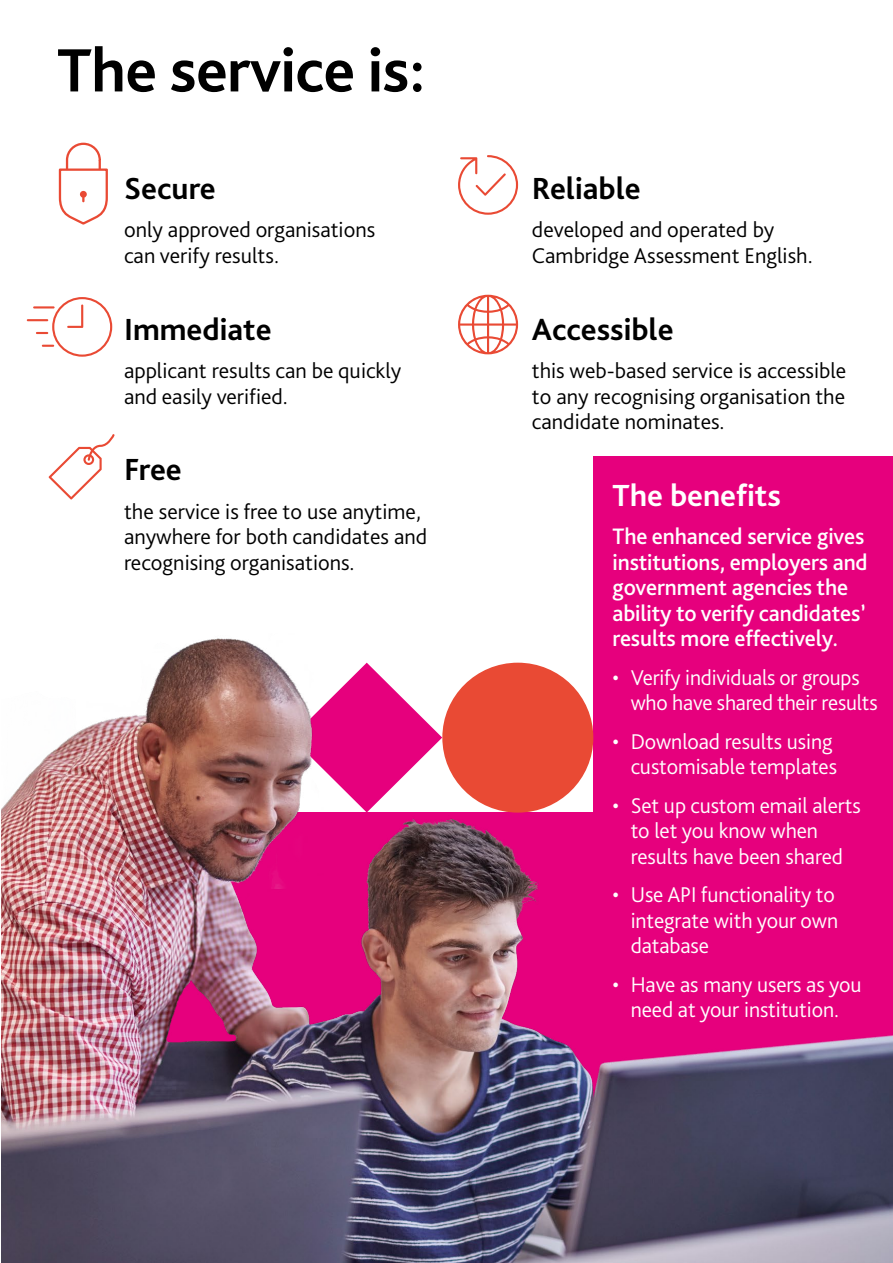
<style>
.page{position:relative;width:893px;height:1263px;background:#fff}
.page>*{position:absolute;margin:0;border:0;box-sizing:border-box;transform-origin:0 0}
.t1{font:700 63.9px "Bliss Pro";letter-spacing:-.01em;color:#000}
.t2{font:700 31.95px "Bliss Pro";color:#000}
.t3{font:700 31.95px "Bliss Pro";color:#fff}
.t4{font:500 23.4px/25.5px "Bliss Pro";letter-spacing:-.005em;color:#fff}
.t5{font:300 22.35px/25.5px "Bliss Pro";color:#000}
.t6{font:300 22.35px/25.5px "Bliss Pro";letter-spacing:-.005em;color:#fff}
</style>
<div class="page">
<div style="left:593px;top:457px;width:300px;height:806px;background:#e6007d"></div>
<img style="left:1px;top:638px;width:892px;height:625px">
<svg style="left:58px;top:142px;width:50px;height:83px"></svg>
<svg style="left:49px;top:434px;width:66px;height:65px"></svg>
<hr style="left:27px;top:319px;width:21px;height:2px;background:#e94a34">
<hr style="left:33px;top:306px;width:22px;height:2px;background:#e94a34">
<svg style="left:36px;top:297px;width:76px;height:60px"></svg>
<svg style="left:458px;top:295px;width:60px;height:59px"></svg>
<svg style="left:458px;top:155px;width:60px;height:60px"></svg>
<h2 class="t1" style="left:57px;top:31px;width:370px">The service is:</h2>
<p class="t2" style="left:124px;top:169px;width:93px">Secure</p>
<p class="t5" style="left:124px;top:217px;width:253px">only approved organisations can verify results.</p>
<p class="t2" style="left:124px;top:309px;width:149px">Immediate</p>
<p class="t5" style="left:124px;top:357px;width:279px">applicant results can be quickly and easily verified.</p>
<p class="t2" style="left:124px;top:450px;width:59px">Free</p>
<p class="t5" style="left:124px;top:498px;width:305px">the service is free to use anytime, anywhere for both candidates and recognising organisations.</p>
<p class="t2" style="left:532px;top:169px;width:110px">Reliable</p>
<p class="t5" style="left:532px;top:217px;width:282px">developed and operated by<br>Cambridge Assessment English.</p>
<p class="t2" style="left:532px;top:309px;width:143px">Accessible</p>
<p class="t5" style="left:532px;top:357px;width:316px;text-align:justify">this web-based service is accessible to any recognising organisation the candidate nominates.</p>
<p class="t3" style="left:612px;top:475px;width:170px">The benefts</p>
<p class="t4" style="left:612px;top:523px;width:257px">The enhanced service gives institutions, employers and government agencies the ability to verify candidates’ results more effectively.</p>
<p class="t6" style="left:631px;top:664px;width:248px;text-indent:-18px">• Verify individuals or groups who have shared their results</p>
<p class="t6" style="left:612px;top:728px;width:226px;text-align:right">• Download results using customisable templates</p>
<p class="t6" style="left:631px;top:792px;width:232px;text-indent:-18px">• Set up custom email alerts to let you know when results have been shared</p>
<p class="t6" style="left:631px;top:881px;width:209px;text-indent:-18px">• Use API functionality to integrate with your own database</p>
<p class="t6" style="left:612px;top:971px;width:250px;text-align:center">• Have as many users as you need at your institution.</p>
</div>
